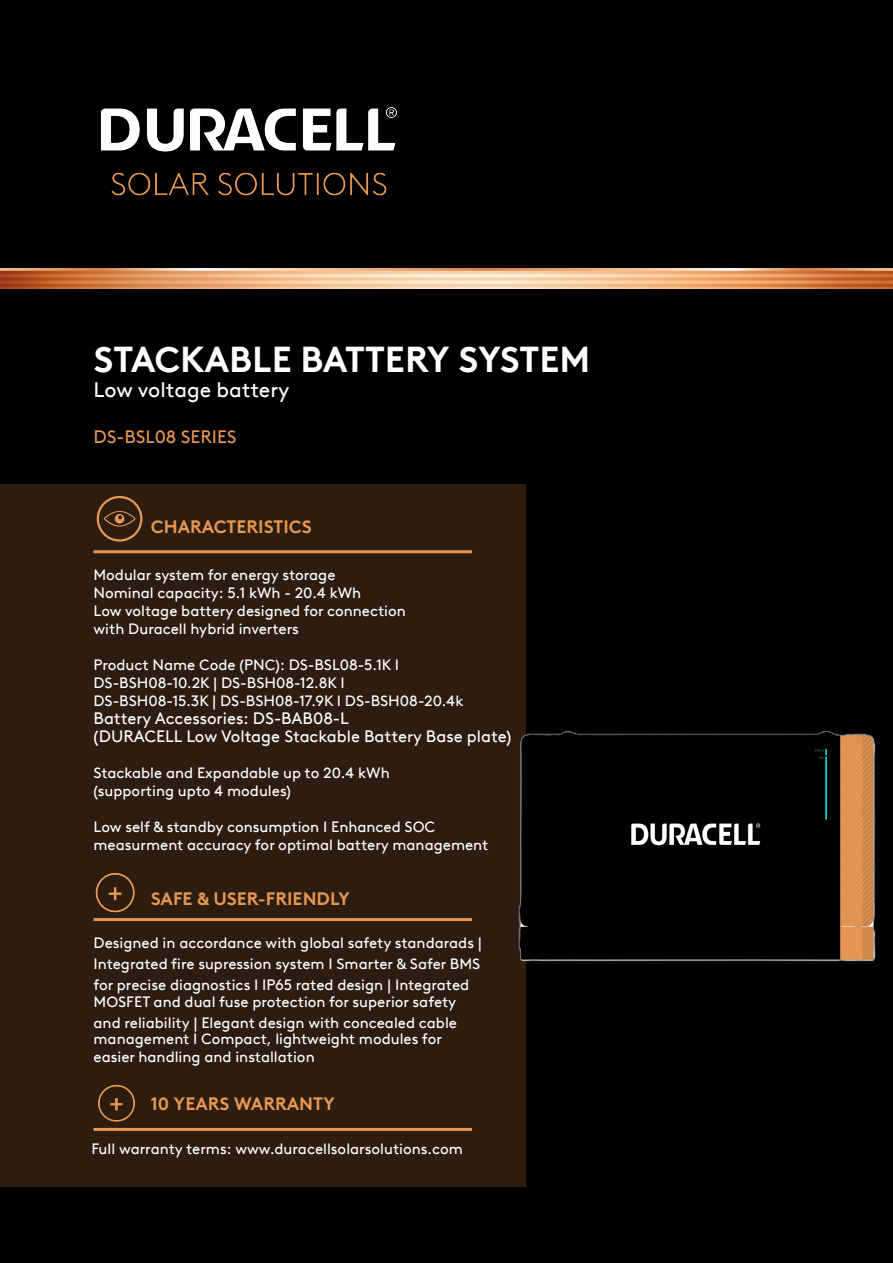
<style>
.page{position:relative;width:893px;height:1263px;background:#000}
.page>*{position:absolute;margin:0;border:0;box-sizing:border-box;transform-origin:0 0}
.t1{font:700 36px "Brown LLTT";color:#fff}
.t2{font:21px "Brown LLTT";color:#fff}
.t3{font:700 18px "Brown LLTT";color:#e69752}
.t4{font:18px "Brown LLTT";color:#e69752}
.USP{font:16.5px "Brown LLTT";color:#fff}
.USP-2{font:15px/18px "Brown LLTT";color:#fff}
</style>
<div class="page">
<img style="left:100px;top:107px;width:297px;height:89px">
<img style="left:0;top:269px;width:893px;height:20px">
<div style="left:0;top:484px;width:526px;height:702px;background:#2d1d10"></div>
<img style="left:518px;top:731px;width:358px;height:231px">
<svg style="left:96px;top:495px;width:47px;height:47px"></svg>
<hr style="left:94px;top:550px;width:378px;height:3px;background:#e69752">
<hr style="left:94px;top:918px;width:378px;height:3px;background:#e69752">
<img style="left:95px;top:873px;width:40px;height:40px">
<hr style="left:94px;top:1128px;width:378px;height:3px;background:#e69752">
<img style="left:98px;top:1084px;width:37px;height:38px">
<p class="t1" style="left:94px;top:332px;width:498px">STACKABLE BATTERY SYSTEM</p>
<p class="t2" style="left:94px;top:374px;width:197px">Low voltage battery</p>
<p class="t4" style="left:94px;top:423px;width:145px">DS-BSL08 SERIES</p>
<p class="t3" style="left:151px;top:513px;width:162px">CHARACTERISTICS</p>
<p class="USP-2" style="left:94px;top:564px;width:314px">Modular system for energy storage<br>Nominal capacity: 5.1 kWh - 20.4 kWh<br>Low voltage battery designed for connection with Duracell hybrid inverters</p>
<p class="USP-2" style="left:94px;top:654px;width:307px">Product Name Code (PNC): DS-BSL08-5.1K I</p>
<p class="USP-2" style="left:94px;top:672px;width:253px">DS-BSH08-10.2K | DS-BSH08-12.8K I</p>
<p class="USP-2" style="left:94px;top:690px;width:371px">DS-BSH08-15.3K | DS-BSH08-17.9K I DS-BSH08-20.4k</p>
<p class="USP" style="left:94px;top:705px;width:257px">Battery Accessories: DS-BAB08-L</p>
<p class="USP" style="left:94px;top:723px;width:419px">(DURACELL Low Voltage Stackable Battery Base plate)</p>
<p class="USP-2" style="left:94px;top:762px;width:298px">Stackable and Expandable up to 20.4 kWh (supporting upto 4 modules)</p>
<p class="USP-2" style="left:94px;top:816px;width:396px">Low self &amp; standby consumption I Enhanced SOC measurment accuracy for optimal battery management</p>
<p class="t3" style="left:151px;top:885px;width:200px">SAFE &amp; USER-FRIENDLY</p>
<p class="USP-2" style="left:94px;top:931px;width:390px;line-height:21px;text-align:justify">Designed in accordance with global safety standarads | Integrated fire supression system I Smarter &amp; Safer BMS for precise diagnostics I IP65 rated design | Integrated</p>
<p class="USP-2" style="left:94px;top:990px;width:365px;line-height:21px">MOSFET and dual fuse protection for superior safety and reliability | Elegant design with concealed cable</p>
<p class="USP-2" style="left:94px;top:1029px;width:350px">management I Compact, lightweight modules for easier handling and installation</p>
<p class="t3" style="left:151px;top:1090px;width:185px">10 YEARS WARRANTY</p>
<p class="USP-2" style="left:91px;top:1138px;width:373px">Full warranty terms: www.duracellsolarsolutions.com</p>
</div>
